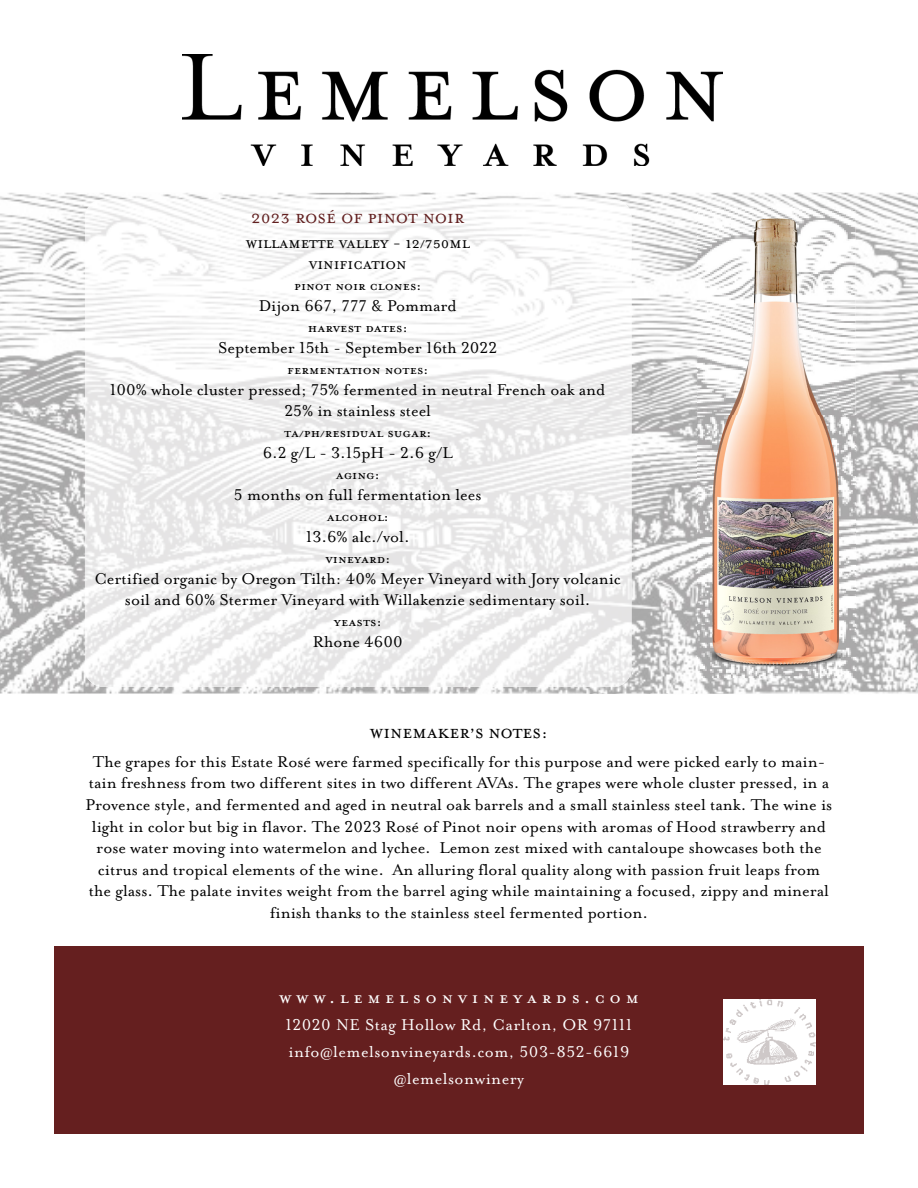
<style>
.page{position:relative;width:918px;height:1188px;background:#fff}
.page>*{position:absolute;margin:0;border:0;box-sizing:border-box;transform-origin:0 0}
.t1{font:23.1px "Mrs Eaves All Petite Caps OT";letter-spacing:.2em;color:#fff}
.t2{font:21px "Mrs Eaves All Small Caps OT";color:#622020}
.t3{font:21px "Mrs Eaves All Small Caps OT";color:#000}
.t4{font:18px/21.6px "Mrs Eaves Lining OT";color:#000;text-align:center}
.t5{font:18px "Mrs Eaves All Petite Caps OT";color:#000}
.t6{font:18px/27px "Mrs Eaves Lining OT";letter-spacing:.025em;color:#fff;text-align:center}
.t7{font:18px/21px "Mrs Eaves All Small Caps OT";color:#000;text-align:center}
</style>
<div class="page">
<div style="left:54px;top:946px;width:810px;height:188px;background:#651f1f"></div>
<img style="left:0;top:193px;width:918px;height:501px">
<img style="left:183px;top:54px;width:539px;height:112px">
<img style="left:85px;top:200px;width:547px;height:487px">
<img style="left:724px;top:1000px;width:91px;height:85px">
<img style="left:697px;top:206px;width:158px;height:472px">
<p class="t2" style="left:251px;top:209px;width:214px">2023 rosÉ of pinot noir</p>
<p class="t7" style="left:246px;top:234px;width:225px">willamette valley - 12/750ml vinification</p>
<p class="t5" style="left:294px;top:278px;width:129px">pinot noir clones:</p>
<p class="t4" style="left:259px;top:295px;width:199px">Dijon 667, 777 &amp; Pommard</p>
<p class="t5" style="left:308px;top:320px;width:101px">Harvest dates:</p>
<p class="t4" style="left:218px;top:337px;width:281px">September 15th - September 16th 2022</p>
<p class="t5" style="left:287px;top:362px;width:143px">Fermentation Notes:</p>
<p class="t4" style="left:110px;top:380px;width:497px;line-height:21px">100% whole cluster pressed; 75% fermented in neutral French oak and<br>25% in stainless steel</p>
<p class="t5" style="left:284px;top:425px;width:149px">TA/pH/Residual sugar:</p>
<p class="t4" style="left:263px;top:442px;width:191px">6.2 g/L - 3.15pH - 2.6 g/L</p>
<p class="t5" style="left:336px;top:467px;width:45px">Aging:</p>
<p class="t4" style="left:234px;top:484px;width:249px">5 months on full fermentation lees</p>
<p class="t5" style="left:327px;top:509px;width:64px">Alcohol:</p>
<p class="t4" style="left:306px;top:526px;width:105px">13.6% alc./vol.</p>
<p class="t5" style="left:325px;top:551px;width:66px">vineyard:</p>
<p class="t4" style="left:94px;top:569px;width:528px;line-height:21px">Certified organic by Oregon Tilth: 40% Meyer Vineyard with Jory volcanic soil and 60% Stermer Vineyard with Willakenzie sedimentary soil.</p>
<p class="t5" style="left:334px;top:614px;width:49px">Yeasts:</p>
<p class="t4" style="left:313px;top:632px;width:91px">Rhone 4600</p>
<p class="t3" style="left:370px;top:723px;width:180px">WINEMAKER’S NOTES:</p>
<p class="t4" style="left:86px;top:751px;width:748px">The grapes for this Estate Rosé were farmed specifically for this purpose and were picked early to main&shy;tain freshness from two different sites in two different AVAs. The grapes were whole cluster pressed, in a Provence style, and fermented and aged in neutral oak barrels and a small stainless steel tank. The wine is light in color but big in flavor. The 2023 Rosé of Pinot noir opens with aromas of Hood strawberry and rose water moving into watermelon and lychee. Lemon zest mixed with cantaloupe showcases both the citrus and tropical elements of the wine. An alluring floral quality along with passion fruit leaps from the glass. The palate invites weight from the barrel aging while maintaining a focused, zippy and mineral finish thanks to the stainless steel fermented portion.</p>
<p class="t1" style="left:279px;top:988px;width:361px">www.lemelsonvineyards.com</p>
<p class="t6" style="left:285px;top:1012px;width:349px">12020 NE Stag Hollow Rd, Carlton, OR 97111 info@lemelsonvineyards.com, 503-852-6619 @lemelsonwinery</p>
</div>
